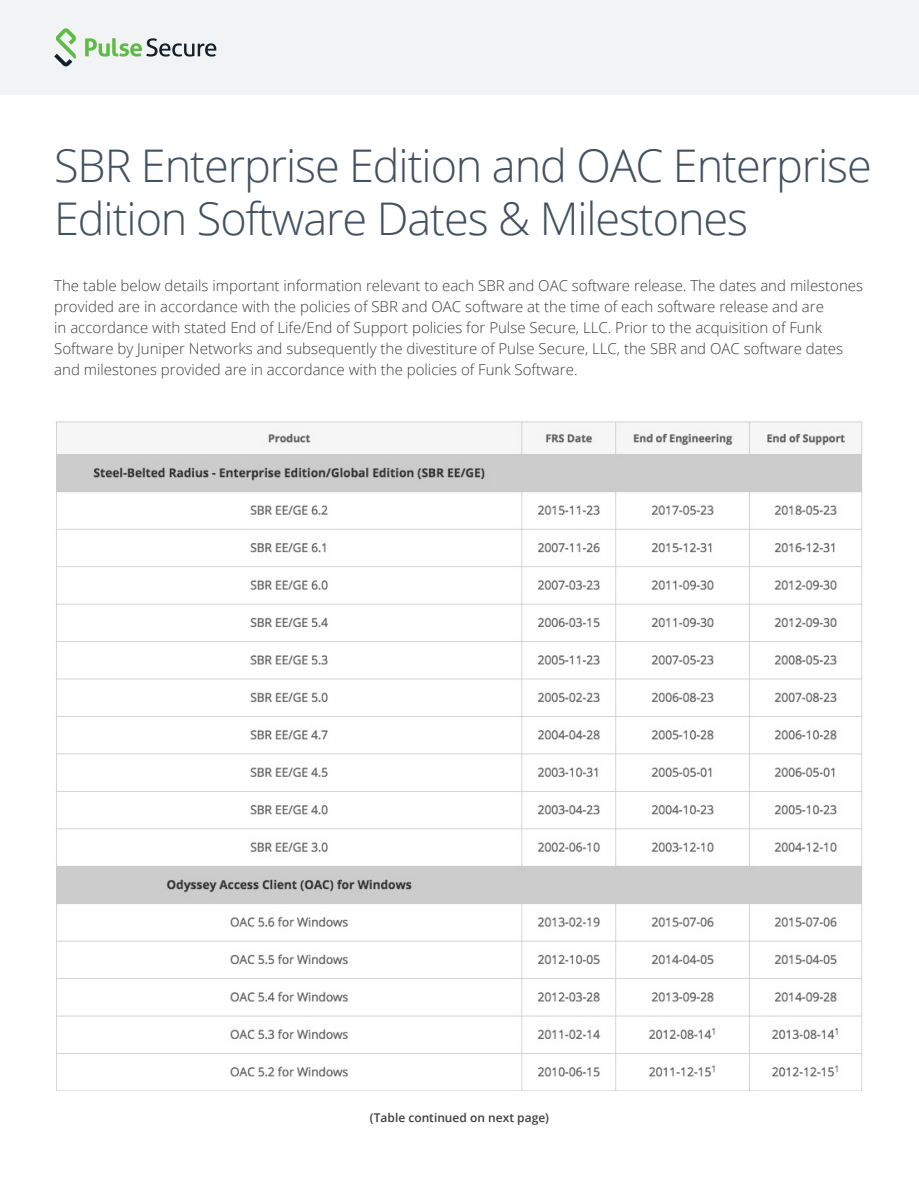
<style>
.page{position:relative;width:919px;height:1189px;background:#fff}
.page>*{position:absolute;margin:0;border:0;box-sizing:border-box;transform-origin:0 0}
.t1{font:300 45px/52.5px "Open Sans";letter-spacing:-.025em;color:#425160}
.t2{font:300 15px/21px "Open Sans";color:#3e3e3f}
.t3{font:600 12px "Open Sans";color:#3e3e3f}
</style>
<div class="page">
<img style="left:56px;top:421px;width:807px;height:669px">
<div style="left:0;top:0;width:918px;height:95px;background:#f2f3f4"></div>
<svg style="left:54px;top:28px;width:22px;height:38px"></svg>
<svg style="left:85px;top:38px;width:131px;height:19px"></svg>
<p class="t1" style="left:54px;top:138px;width:819px">SBR Enterprise Edition and OAC Enterprise<br>Edition Software Dates &amp; Milestones</p>
<p class="t2" style="left:54px;top:274px;width:810px">The table below details important information relevant to each SBR and OAC software release. The dates and milestones provided are in accordance with the policies of SBR and OAC software at the time of each software release and are<br>in accordance with stated End of Life/End of Support policies for Pulse Secure, LLC. Prior to the acquisition of Funk Software by Juniper Networks and subsequently the divestiture of Pulse Secure, LLC, the SBR and OAC software dates and milestones provided are in accordance with the policies of Funk Software.</p>
<p class="t3" style="left:370px;top:1109px;width:180px">(Table continued on next page)</p>
</div>
